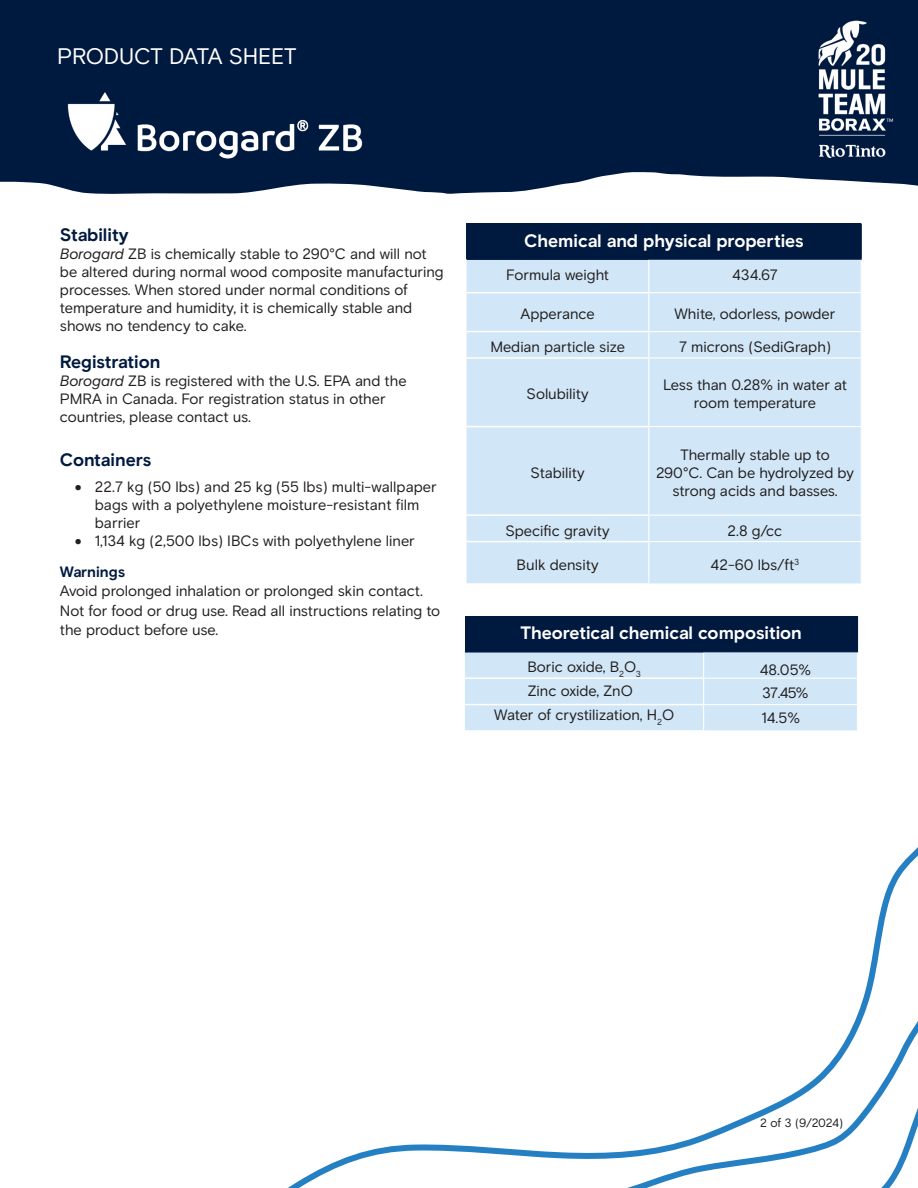
<style>
.page{position:relative;width:918px;height:1188px;background:#fff}
.page>*{position:absolute;margin:0;border:0;box-sizing:border-box;transform-origin:0 0}
.t1{font:22.5px "RT Basis";letter-spacing:-.015em;color:#fff}
.t2{font:700 18px "RT Basis";color:#fff}
.t3{font:700 18px "RT Basis";color:#00193f}
.t4{font:15px/18px "RT Basis";color:#231f20}
.t5{font:12px "RT Basis";letter-spacing:-.03em;color:#231f20}
.s1{font-style:italic}
.s2{font-weight:700;color:#00193f}
</style>
<div class="page">
<svg style="left:288px;top:847px;width:630px;height:341px"></svg>
<div style="left:465px;top:616px;width:392px;height:36px;background:#00193f"></div>
<div style="left:465px;top:652px;width:393px;height:78px;background:#d1e7f7"></div>
<hr style="left:703px;top:704px;width:155px;height:1px;background:#fff">
<hr style="left:857px;top:616px;width:1px;height:35px;background:#00193f">
<hr style="left:704px;top:651px;width:154px;height:1px;background:#00193f">
<hr style="left:465px;top:651px;width:239px;height:2px;background:#00193f">
<div style="left:467px;top:224px;width:394px;height:35px;background:#00193f"></div>
<div style="left:467px;top:260px;width:394px;height:323px;background:#d1e7f7"></div>
<hr style="left:467px;top:331px;width:181px;height:1px;background:#fff">
<hr style="left:467px;top:357px;width:181px;height:2px;background:#fff">
<hr style="left:467px;top:426px;width:181px;height:1px;background:#fff">
<hr style="left:467px;top:514px;width:181px;height:2px;background:#fff">
<hr style="left:467px;top:541px;width:181px;height:1px;background:#fff">
<hr style="left:467px;top:292px;width:181px;height:1px;background:#fff">
<hr style="left:648px;top:260px;width:1px;height:32px;background:#fff">
<hr style="left:648px;top:292px;width:214px;height:1px;background:#fff">
<hr style="left:648px;top:293px;width:1px;height:38px;background:#fff">
<svg style="left:648px;top:332px;width:1px;height:25px"></svg>
<hr style="left:648px;top:359px;width:1px;height:67px;background:#fff">
<hr style="left:648px;top:427px;width:1px;height:88px;background:#fff">
<svg style="left:648px;top:516px;width:1px;height:25px"></svg>
<hr style="left:648px;top:542px;width:1px;height:41px;background:#fff">
<hr style="left:648px;top:331px;width:214px;height:1px;background:#fff">
<hr style="left:648px;top:357px;width:214px;height:2px;background:#fff">
<hr style="left:648px;top:426px;width:214px;height:1px;background:#fff">
<hr style="left:648px;top:515px;width:214px;height:1px;background:#fff">
<hr style="left:648px;top:541px;width:214px;height:1px;background:#fff">
<hr style="left:861px;top:224px;width:1px;height:35px;background:#00193f">
<hr style="left:649px;top:259px;width:213px;height:1px;background:#00193f">
<hr style="left:467px;top:258px;width:182px;height:2px;background:#00193f">
<div style="left:0;top:0;width:918px;height:194px;background:#00193f"></div>
<img style="left:57px;top:75px;width:365px;height:91px">
<img style="left:796px;top:15px;width:104px;height:164px">
<h1 class="t1" style="left:57px;top:43px;width:241px">PRODUCT DATA SHEET</h1>
<p class="t3" style="left:60px;top:224px;width:70px">Stability</p>
<p class="t4" style="left:60px;top:245px;width:385px"><span class="s1">Borogard</span> ZB is chemically stable to 290°C and will not be altered during normal wood composite manufacturing processes. When stored under normal conditions of temperature and humidity, it is chemically stable and shows no tendency to cake.</p>
<p class="t3" style="left:60px;top:352px;width:102px">Registration</p>
<p class="t4" style="left:60px;top:372px;width:348px"><span class="s1">Borogard</span> ZB is registered with the U.S. EPA and the<br>PMRA in Canada. For registration status in other countries, please contact us.</p>
<p class="t3" style="left:60px;top:449px;width:93px">Containers</p>
<p class="t4" style="left:95px;top:478px;width:343px;text-indent:-20px">• 22.7 kg (50 lbs) and 25 kg (55 lbs) multi-wallpaper bags with a polyethylene moisture-resistant film barrier</p>
<p class="t4" style="left:60px;top:526px;width:356px;line-height:30.3px;text-indent:15px">• 1,134 kg (2,500 lbs) IBCs with polyethylene liner<br><span class="s2">Warnings</span></p>
<p class="t4" style="left:60px;top:581px;width:382px;line-height:19.5px">Avoid prolonged inhalation or prolonged skin contact.<br>Not for food or drug use. Read all instructions relating to the product before use.</p>
<p class="t2" style="left:524px;top:230px;width:281px">Chemical and physical properties</p>
<p class="t4" style="left:506px;top:266px;width:104px">Formula weight</p>
<p class="t4" style="left:732px;top:266px;width:47px">434.67</p>
<p class="t4" style="left:521px;top:305px;width:76px">Apperance</p>
<p class="t4" style="left:675px;top:305px;width:162px">White, odorless, powder</p>
<p class="t4" style="left:490px;top:338px;width:136px">Median particle size</p>
<p class="t4" style="left:679px;top:338px;width:154px">7 microns (SediGraph)</p>
<p class="t4" style="left:527px;top:386px;width:64px">Solubility</p>
<p class="t4" style="left:663px;top:377px;width:186px;text-align:center">Less than 0.28% in water at room temperature</p>
<p class="t4" style="left:531px;top:464px;width:56px">Stability</p>
<p class="t4" style="left:656px;top:446px;width:199px;text-align:center">Thermally stable up to<br>290°C. Can be hydrolyzed by strong acids and basses.</p>
<p class="t4" style="left:506px;top:522px;width:106px">Specific gravity</p>
<p class="t4" style="left:728px;top:522px;width:56px">2.8 g/cc</p>
<p class="t4" style="left:517px;top:556px;width:84px">Bulk density</p>
<p class="t4" style="left:711px;top:556px;width:90px">42-60 lbs/ft<sup>3</sup></p>
<p class="t2" style="left:520px;top:623px;width:283px">Theoretical chemical composition</p>
<p class="t4" style="left:528px;top:658px;width:115px">Boric oxide, B<sub>2</sub>O<sub>3</sub></p>
<p class="t4" style="left:760px;top:661px;width:53px">48.05%</p>
<p class="t4" style="left:494px;top:706px;width:181px">Water of crystilization, H<sub>2</sub>O</p>
<p class="t4" style="left:761px;top:709px;width:40px">14.5%</p>
<p class="t4" style="left:528px;top:682px;width:107px">Zinc oxide, ZnO</p>
<p class="t4" style="left:762px;top:684px;width:48px">37.45%</p>
<p class="t5" style="left:760px;top:1116px;width:84px">2 of 3 (9/2024)</p>
</div>
